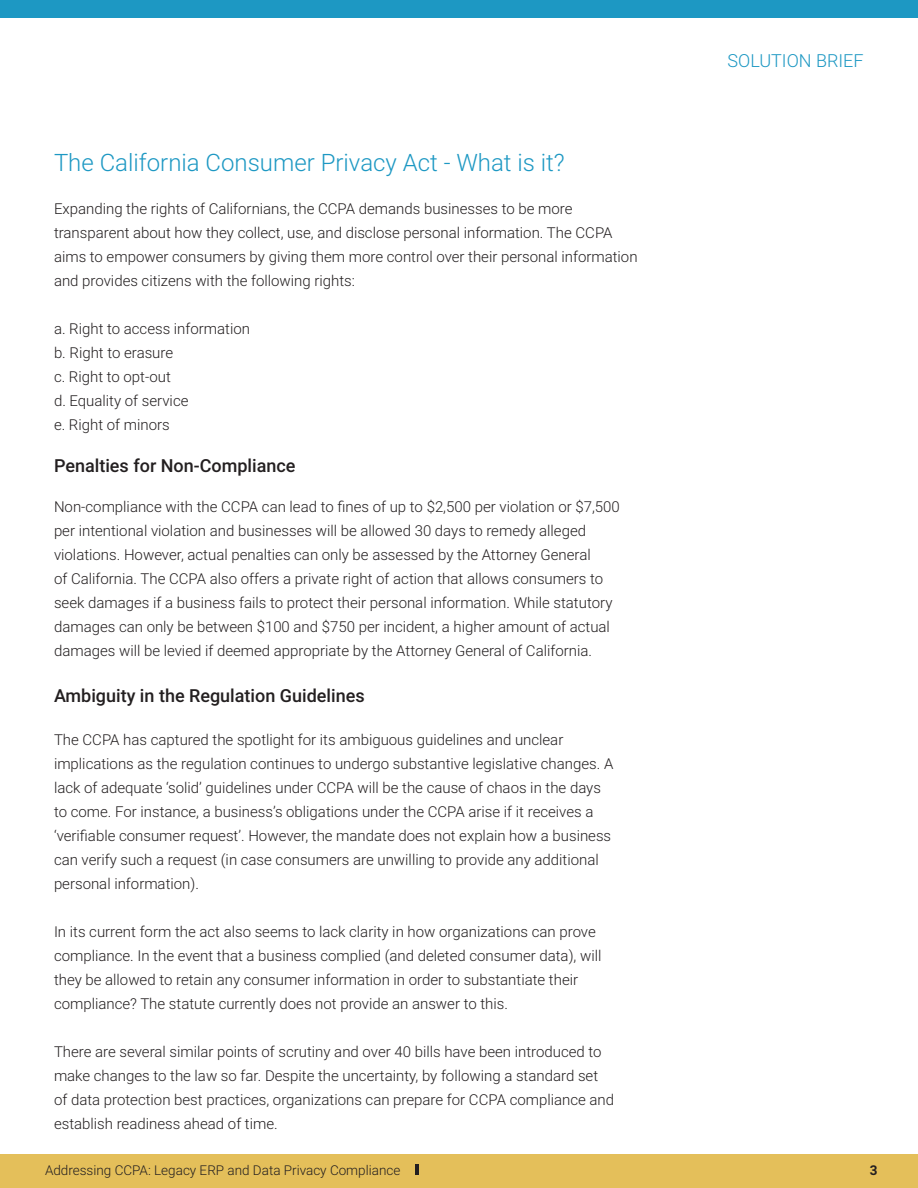
<style>
.page{position:relative;width:918px;height:1188px;background:#fff}
.page>*{position:absolute;margin:0;border:0;box-sizing:border-box;transform-origin:0 0}
.t1{font:300 24px "Roboto";color:#1d98c3}
.t2{font:500 18px "Roboto";color:#231f20}
.t3{font:300 18px "Roboto";color:#1d98c3}
.t4{font:300 15px/24px "Roboto";color:#231f20}
.t5{font:300 13.5px "Roboto";color:#231f20}
.t6{font:700 13.5px "Roboto";color:#231f20}
</style>
<div class="page">
<div style="left:0;top:0;width:918px;height:17px;background:#1d98c3"></div>
<div style="left:0;top:1154px;width:918px;height:34px;background:#e4bf5a"></div>
<hr style="left:415px;top:1165px;width:4px;height:10px;background:#231f20">
<h1 class="t1" style="left:54px;top:146px;width:512px">The California Consumer Privacy Act - What is it?</h1>
<p class="t4" style="left:54px;top:196px;width:585px">Expanding the rights of Californians, the CCPA demands businesses to be more transparent about how they collect, use, and disclose personal information. The CCPA aims to empower consumers by giving them more control over their personal information and provides citizens with the following rights:</p>
<p class="t4" style="left:54px;top:316px;width:198px">a. Right to access information b. Right to erasure<br>c. Right to opt-out<br>d. Equality of service<br>e. Right of minors</p>
<p class="t2" style="left:54px;top:453px;width:243px">Penalties for Non-Compliance</p>
<p class="t4" style="left:54px;top:495px;width:567px">Non-compliance with the CCPA can lead to fines of up to $2,500 per violation or $7,500 per intentional violation and businesses will be allowed 30 days to remedy alleged violations. However, actual penalties can only be assessed by the Attorney General<br>of California. The CCPA also offers a private right of action that allows consumers to seek damages if a business fails to protect their personal information. While statutory damages can only be between $100 and $750 per incident, a higher amount of actual damages will be levied if deemed appropriate by the Attorney General of California.</p>
<p class="t2" style="left:54px;top:683px;width:312px">Ambiguity in the Regulation Guidelines</p>
<p class="t4" style="left:54px;top:727px;width:561px">The CCPA has captured the spotlight for its ambiguous guidelines and unclear implications as the regulation continues to undergo substantive legislative changes. A lack of adequate ‘solid’ guidelines under CCPA will be the cause of chaos in the days to come. For instance, a business’s obligations under the CCPA arise if it receives a ‘verifiable consumer request’. However, the mandate does not explain how a business can verify such a request (in case consumers are unwilling to provide any additional personal information).</p>
<p class="t4" style="left:54px;top:919px;width:549px">In its current form the act also seems to lack clarity in how organizations can prove compliance. In the event that a business complied (and deleted consumer data), will they be allowed to retain any consumer information in order to substantiate their compliance? The statute currently does not provide an answer to this.</p>
<p class="t4" style="left:54px;top:1039px;width:562px">There are several similar points of scrutiny and over 40 bills have been introduced to make changes to the law so far. Despite the uncertainty, by following a standard set of data protection best practices, organizations can prepare for CCPA compliance and establish readiness ahead of time.</p>
<p class="t3" style="left:728px;top:48px;width:138px">SOLUTION BRIEF</p>
<p class="t5" style="left:45px;top:1160px;width:357px">Addressing CCPA: Legacy ERP and Data Privacy Compliance</p>
<p class="t6" style="left:870px;top:1160px;width:9px">3</p>
</div>
